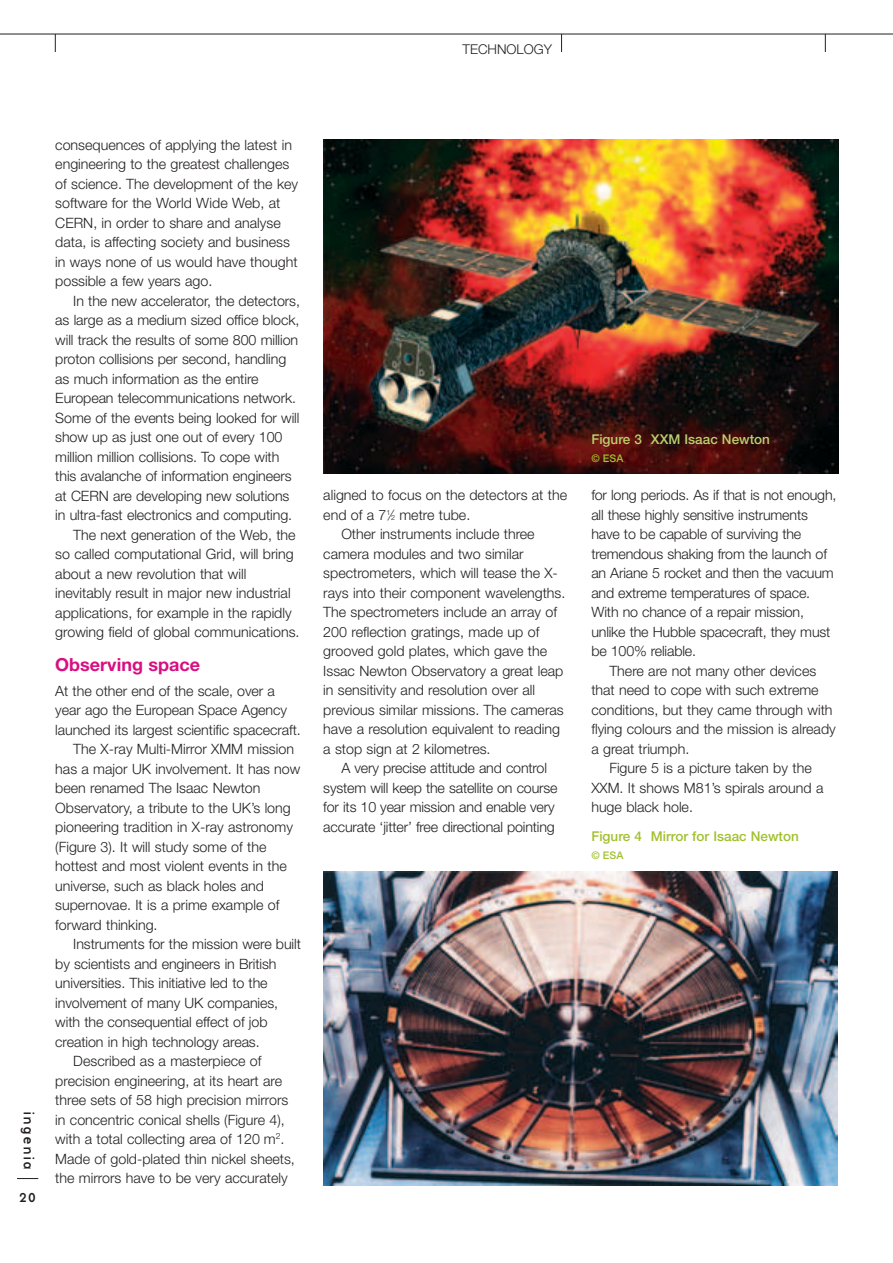
<style>
.page{position:relative;width:893px;height:1263px;background:#fff}
.page>*{position:absolute;margin:0;border:0;box-sizing:border-box;transform-origin:0 0}
.t1{font:700 18px "Helvetica Neue";color:#d90e81}
.t2{font:300 14.25px/19.5px "Helvetica Neue";color:#231f20}
.t3{font:500 13.5px "Helvetica Neue";color:#a2c02f}
.t4{font:500 13.5px "Helvetica Neue";color:#bbcf6e}
.t5{font:300 13.5px "Helvetica Neue";color:#231f20}
.t6{font:13.5px "Base Nine";letter-spacing:.065em;color:#231f20}
.t7{font:500 10.5px "Helvetica Neue";color:#a2c02f}
.s1{font-size:7.2px}
</style>
<div class="page">
<hr style="left:0;top:34px;width:892px;height:1px;background:#231f20">
<svg style="left:17px;top:1178px;width:21px;height:1px"></svg>
<svg style="left:825px;top:34px;width:1px;height:18px"></svg>
<svg style="left:561px;top:35px;width:1px;height:17px"></svg>
<svg style="left:55px;top:34px;width:1px;height:18px"></svg>
<img style="left:323px;top:140px;width:515px;height:334px">
<img style="left:323px;top:871px;width:514px;height:314px">
<p class="t5" style="left:462px;top:44px;width:91px">TECHNOLOGY</p>
<p class="t6" style="left:34px;top:1111px;width:61px;rotate:90deg">ingenia</p>
<p class="t6" style="left:19px;top:1193px;width:19px">20</p>
<p class="t2" style="left:55px;top:136px;width:244px">consequences of applying the latest in engineering to the greatest challenges of science. The development of the key software for the World Wide Web, at CERN, in order to share and analyse data, is affecting society and business in ways none of us would have thought possible a few years ago.</p>
<p class="t2" style="left:73px;top:292px;width:228px">In the new accelerator, the detectors,</p>
<p class="t2" style="left:55px;top:312px;width:246px">as large as a medium sized office block,</p>
<p class="t2" style="left:55px;top:331px;width:244px">will track the results of some 800 million</p>
<p class="t2" style="left:55px;top:351px;width:232px">proton collisions per second, handling</p>
<p class="t2" style="left:55px;top:370px;width:205px">as much information as the entire</p>
<p class="t2" style="left:55px;top:390px;width:242px">European telecommunications network.</p>
<p class="t2" style="left:55px;top:409px;width:246px">Some of the events being looked for will</p>
<p class="t2" style="left:55px;top:429px;width:229px">show up as just one out of every 100</p>
<p class="t2" style="left:55px;top:448px;width:225px">million million collisions. To cope with</p>
<p class="t2" style="left:55px;top:468px;width:238px">this avalanche of information engineers</p>
<p class="t2" style="left:55px;top:487px;width:236px">at CERN are developing new solutions</p>
<p class="t2" style="left:55px;top:507px;width:238px">in ultra-fast electronics and computing.</p>
<p class="t2" style="left:73px;top:526px;width:224px">The next generation of the Web, the</p>
<p class="t2" style="left:55px;top:546px;width:240px">so called computational Grid, will bring</p>
<p class="t2" style="left:55px;top:565px;width:192px">about a new revolution that will</p>
<p class="t2" style="left:55px;top:585px;width:237px">inevitably result in major new industrial</p>
<p class="t2" style="left:55px;top:604px;width:238px">applications, for example in the rapidly</p>
<p class="t2" style="left:55px;top:624px;width:246px">growing field of global communications.</p>
<p class="t1" style="left:55px;top:658px;width:146px">Observing space</p>
<p class="t2" style="left:55px;top:682px;width:221px">At the other end of the scale, over a</p>
<p class="t2" style="left:55px;top:702px;width:233px">year ago the European Space Agency</p>
<p class="t2" style="left:55px;top:721px;width:247px">launched its largest scientific spacecraft.</p>
<p class="t2" style="left:73px;top:741px;width:222px">The X-ray Multi-Mirror XMM mission</p>
<p class="t2" style="left:55px;top:760px;width:247px">has a major UK involvement. It has now</p>
<p class="t2" style="left:55px;top:780px;width:207px">been renamed The Isaac Newton</p>
<p class="t2" style="left:55px;top:799px;width:237px">Observatory, a tribute to the UK’s long</p>
<p class="t2" style="left:55px;top:819px;width:239px">pioneering tradition in X-ray astronomy</p>
<p class="t2" style="left:55px;top:838px;width:212px">(Figure 3). It will study some of the</p>
<p class="t2" style="left:55px;top:858px;width:233px">hottest and most violent events in the</p>
<p class="t2" style="left:55px;top:877px;width:210px">universe, such as black holes and</p>
<p class="t2" style="left:55px;top:897px;width:225px">supernovae. It is a prime example of</p>
<p class="t2" style="left:55px;top:916px;width:104px">forward thinking.</p>
<p class="t2" style="left:73px;top:936px;width:229px">Instruments for the mission were built</p>
<p class="t2" style="left:55px;top:955px;width:223px">by scientists and engineers in British</p>
<p class="t2" style="left:55px;top:975px;width:214px">universities. This initiative led to the</p>
<p class="t2" style="left:55px;top:994px;width:224px">involvement of many UK companies,</p>
<p class="t2" style="left:55px;top:1014px;width:214px">with the consequential effect of job</p>
<p class="t2" style="left:55px;top:1033px;width:206px">creation in high technology areas.</p>
<p class="t2" style="left:73px;top:1053px;width:190px">Described as a masterpiece of</p>
<p class="t2" style="left:55px;top:1072px;width:228px">precision engineering, at its heart are</p>
<p class="t2" style="left:55px;top:1092px;width:235px">three sets of 58 high precision mirrors</p>
<p class="t2" style="left:55px;top:1111px;width:231px">in concentric conical shells (Figure 4),</p>
<p class="t2" style="left:55px;top:1131px;width:231px">with a total collecting area of 120 m<sup>2</sup>.</p>
<p class="t2" style="left:55px;top:1150px;width:241px">Made of gold-plated thin nickel sheets,</p>
<p class="t2" style="left:55px;top:1170px;width:234px">the mirrors have to be very accurately</p>
<p class="t2" style="left:323px;top:487px;width:245px">aligned to focus on the detectors at the</p>
<p class="t2" style="left:323px;top:506px;width:148px">end of a 7<sup>1</sup>⁄<span class="s1">2</span> metre tube.</p>
<p class="t2" style="left:341px;top:526px;width:195px">Other instruments include three</p>
<p class="t2" style="left:323px;top:545px;width:202px">camera modules and two similar</p>
<p class="t2" style="left:323px;top:565px;width:236px">spectrometers, which will tease the X-</p>
<p class="t2" style="left:323px;top:584px;width:243px">rays into their component wavelengths.</p>
<p class="t2" style="left:323px;top:604px;width:235px">The spectrometers include an array of</p>
<p class="t2" style="left:323px;top:623px;width:217px">200 reflection gratings, made up of</p>
<p class="t2" style="left:323px;top:643px;width:225px">grooved gold plates, which gave the</p>
<p class="t2" style="left:323px;top:662px;width:242px">Issac Newton Observatory a great leap</p>
<p class="t2" style="left:323px;top:682px;width:213px">in sensitivity and resolution over all</p>
<p class="t2" style="left:323px;top:701px;width:242px">previous similar missions. The cameras</p>
<p class="t2" style="left:323px;top:721px;width:238px">have a resolution equivalent to reading</p>
<p class="t2" style="left:323px;top:740px;width:169px">a stop sign at 2 kilometres.</p>
<p class="t2" style="left:341px;top:760px;width:207px">A very precise attitude and control</p>
<p class="t2" style="left:323px;top:779px;width:236px">system will keep the satellite on course</p>
<p class="t2" style="left:323px;top:799px;width:233px">for its 10 year mission and enable very</p>
<p class="t2" style="left:323px;top:818px;width:233px">accurate ‘jitter’ free directional pointing</p>
<p class="t4" style="left:591px;top:435px;width:180px">Figure 3 XXM Isaac Newton</p>
<p class="t7" style="left:591px;top:455px;width:34px">© ESA</p>
<p class="t2" style="left:591px;top:487px;width:247px">for long periods. As if that is not enough, all these highly sensitive instruments have to be capable of surviving the tremendous shaking from the launch of an Ariane 5 rocket and then the vacuum and extreme temperatures of space.<br>With no chance of a repair mission, unlike the Hubble spacecraft, they must be 100% reliable.</p>
<p class="t2" style="left:609px;top:662px;width:208px">There are not many other devices</p>
<p class="t2" style="left:591px;top:682px;width:229px">that need to cope with such extreme</p>
<p class="t2" style="left:591px;top:701px;width:243px">conditions, but they came through with</p>
<p class="t2" style="left:591px;top:721px;width:246px">flying colours and the mission is already</p>
<p class="t2" style="left:591px;top:740px;width:99px">a great triumph.</p>
<p class="t2" style="left:609px;top:760px;width:204px">Figure 5 is a picture taken by the</p>
<p class="t2" style="left:591px;top:779px;width:233px">XXM. It shows M81’s spirals around a</p>
<p class="t2" style="left:591px;top:799px;width:103px">huge black hole.</p>
<p class="t3" style="left:591px;top:832px;width:209px">Figure 4 Mirror for Isaac Newton</p>
<p class="t7" style="left:591px;top:852px;width:34px">© ESA</p>
</div>
